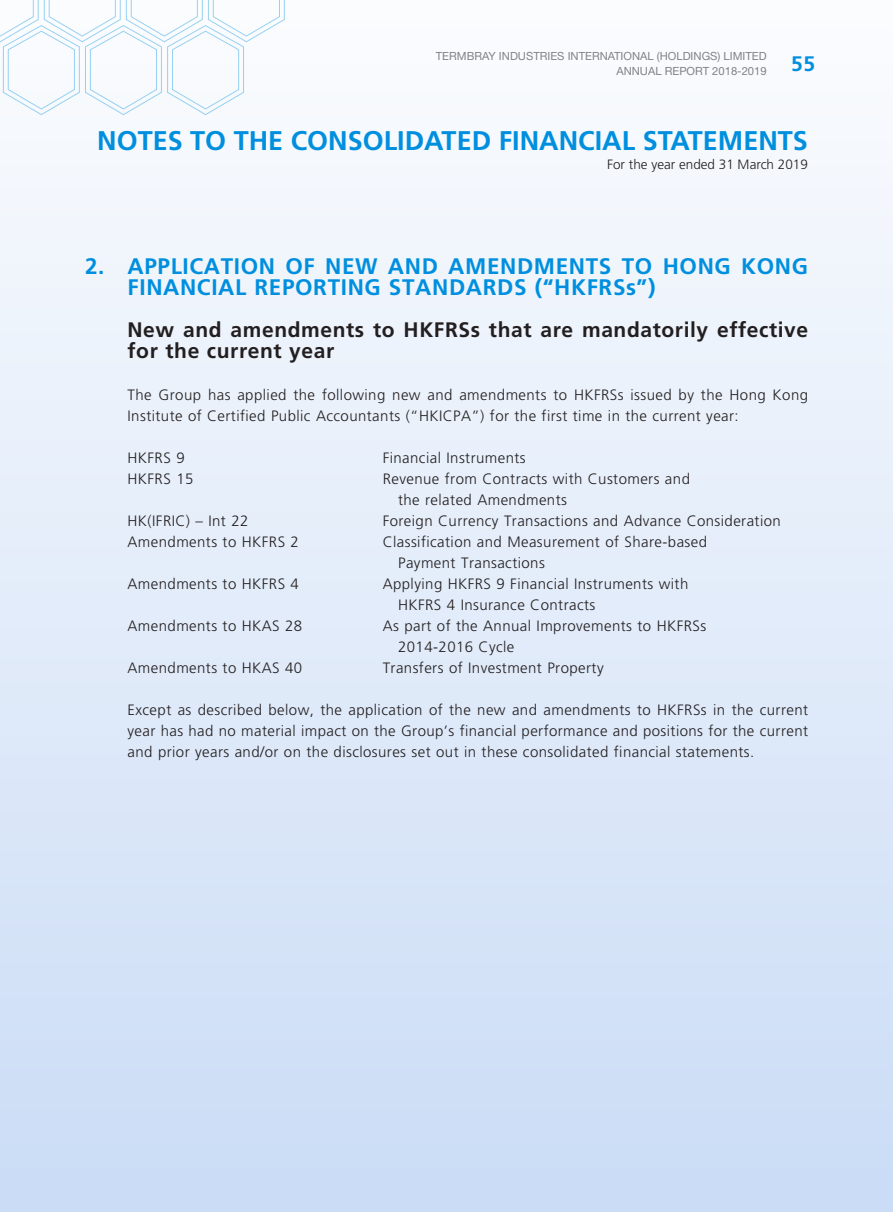
<style>
.page{position:relative;width:893px;height:1212px;background:#fff}
.page>*{position:absolute;margin:0;border:0;box-sizing:border-box;transform-origin:0 0}
.t1{font:700 27px "Frutiger LT Std";color:#008fde}
.t2{font:700 22.5px/21px "Frutiger LT Std";letter-spacing:.03em;color:#008fde}
.t3{font:700 21px/21px "Frutiger LT Std";letter-spacing:.03em;color:#231f20}
.t4{font:700 21px "Frutiger LT Std";color:#008fde}
.t5{font:300 15px/21px "Frutiger LT Std";letter-spacing:.03em;color:#231f20}
.t6{font:300 13.5px "Frutiger LT Std";color:#231f20}
.t7{font:11.25px/15px "Helvetica Neue LT Std";color:#808285;text-align:right}
</style>
<div class="page">
<div style="left:0;top:0;width:893px;height:1212px;background:linear-gradient(to bottom,#fbfcfe,#cadcf6)"></div>
<div style="left:432px;top:48px;width:338px;height:31px;background:#fff"></div>
<svg style="left:0;top:0;width:286px;height:116px"></svg>
<p class="t7" style="left:436px;top:49px;width:332px">TERMBRAY INDUSTRIES INTERNATIONAL (HOLDINGS) LIMITED<br>ANNUAL REPORT 2018-2019</p>
<h3 class="t4" style="left:791px;top:51px;width:25px">55</h3>
<h1 class="t1" style="left:97px;top:125px;width:712px">NOTES TO THE CONSOLIDATED FINANCIAL STATEMENTS</h1>
<p class="t6" style="left:607px;top:157px;width:202px">For the year ended 31 March 2019</p>
<h2 class="t2" style="left:85px;top:256px;width:381px">2. APPLICATION OF NEW AND amendments</h2>
<h2 class="t2" style="left:128px;top:256px;width:682px;text-indent:494px">to HONG KONG<br>FINANCIAL REPORTING STANDARDS (“HKFRSs”)</h2>
<h3 class="t3" style="left:128px;top:319px;width:682px">New and amendments to HKFRSs that are mandatorily effective for the current year</h3>
<p class="t5" style="left:128px;top:384px;width:682px">The Group has applied the following new and amendments to HKFRSs issued by the Hong Kong<br>Institute of Certified Public Accountants (“HKICPA”) for the first time in the current year:</p>
<p class="t5" style="left:128px;top:447px;width:59px">HKFRS 9</p>
<p class="t5" style="left:383px;top:447px;width:144px">Financial Instruments</p>
<p class="t5" style="left:128px;top:468px;width:67px">HKFRS 15</p>
<p class="t5" style="left:398px;top:468px;width:293px;text-indent:-15px">Revenue from Contracts with Customers and the related Amendments</p>
<p class="t5" style="left:128px;top:510px;width:122px">HK(IFRIC) – Int 22</p>
<p class="t5" style="left:383px;top:510px;width:400px">Foreign Currency Transactions and Advance Consideration</p>
<p class="t5" style="left:128px;top:531px;width:173px">Amendments to HKFRS 2</p>
<p class="t5" style="left:398px;top:531px;width:310px;text-indent:-15px">Classification and Measurement of Share-based<br>Payment Transactions</p>
<p class="t5" style="left:128px;top:573px;width:173px">Amendments to HKFRS 4</p>
<p class="t5" style="left:398px;top:573px;width:292px;text-indent:-15px">Applying HKFRS 9 Financial Instruments with<br>HKFRS 4 Insurance Contracts</p>
<p class="t5" style="left:128px;top:615px;width:176px">Amendments to HKAS 28</p>
<p class="t5" style="left:398px;top:615px;width:310px;text-indent:-15px">As part of the Annual Improvements to HKFRSs<br>2014-2016 Cycle</p>
<p class="t5" style="left:128px;top:657px;width:176px">Amendments to HKAS 40</p>
<p class="t5" style="left:383px;top:657px;width:222px">Transfers of Investment Property</p>
<p class="t5" style="left:128px;top:699px;width:682px;text-align:justify">Except as described below, the application of the new and amendments to HKFRSs in the current year has had no material impact on the Group’s financial performance and positions for the current and prior years and/or on the disclosures set out in these consolidated financial statements.</p>
</div>
